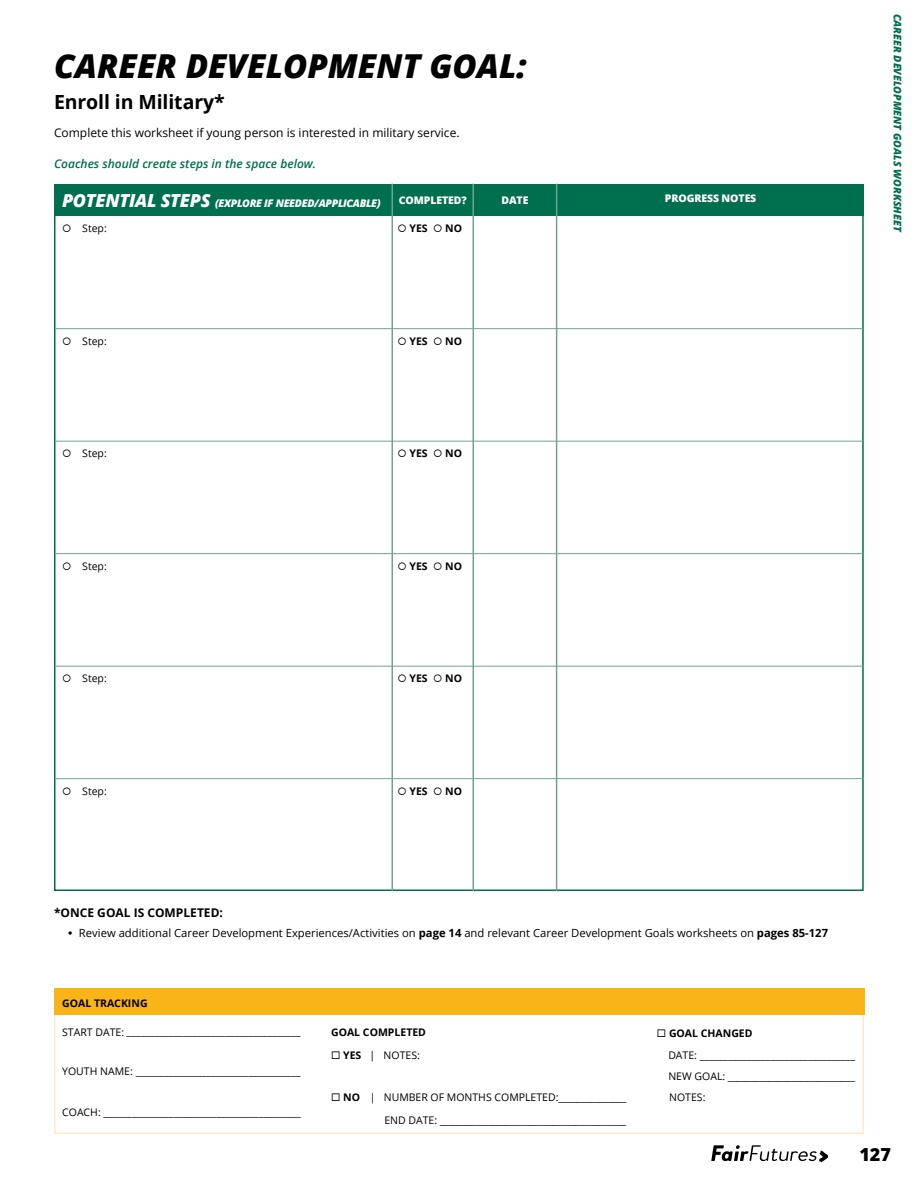
<style>
.page{position:relative;width:918px;height:1188px;background:#fff}
.page>*{position:absolute;margin:0;border:0;box-sizing:border-box;transform-origin:0 0}
.t1{font:italic 800 33px "Open Sans";color:#000}
.t2{font:700 19.5px "Open Sans";letter-spacing:-.005em;color:#000}
.t3{font:800 18px "Open Sans";color:#000}
.t4{font:12px "Open Sans";color:#000}
.t5{font:italic 600 12px "Open Sans";color:#006f4f}
.t6{font:700 12px "Open Sans";color:#000}
.t7{font:11.25px "Open Sans";color:#000}
.t8{font:10.5px "Open Sans";color:#000}
.Steps{font:700 10.5px "Open Sans";color:#000}
.Goal_Title{font:italic 800 10.5px "Open Sans";letter-spacing:-.03em;color:#fff}
.t9{font:italic 800 10.5px "Open Sans";color:#006f4f}
.Goal_Title-2{font:800 10.5px "Open Sans";letter-spacing:-.01em;color:#fff}
.s1{font-size:18px}
.s2{font-family:"Gotham";font-weight:700}
.s3{font-weight:700}
</style>
<div class="page">
<svg style="left:711px;top:1145px;width:117px;height:17px"></svg>
<div style="left:54px;top:184px;width:810px;height:31px;background:#006f4f"></div>
<hr style="left:392px;top:184px;width:1px;height:707px;background:#6da594">
<hr style="left:472px;top:184px;width:2px;height:707px;background:#6da594">
<hr style="left:556px;top:184px;width:1px;height:707px;background:#6da594">
<div style="left:54px;top:989px;width:810px;height:145px;border:2px solid #fdd68f"></div>
<div style="left:54px;top:989px;width:810px;height:26px;background:#f9b518"></div>
<hr style="left:55px;top:553px;width:808px;height:1px;background:#6da594">
<hr style="left:55px;top:441px;width:808px;height:1px;background:#6da594">
<hr style="left:55px;top:328px;width:808px;height:1px;background:#6da594">
<hr style="left:55px;top:778px;width:808px;height:1px;background:#6da594">
<hr style="left:55px;top:666px;width:808px;height:1px;background:#6da594">
<p class="t1" style="left:54px;top:41px;width:474px">CAREER DEVELOPMENT GOAL:</p>
<p class="t2" style="left:54px;top:89px;width:172px">Enroll in Military*</p>
<p class="t4" style="left:54px;top:125px;width:407px">Complete this worksheet if young person is interested in military service.</p>
<p class="t5" style="left:54px;top:156px;width:264px">Coaches should create steps in the space below.</p>
<p class="Goal_Title" style="left:62px;top:195px;width:320px"><span class="s1">POTENTIAL STEPS</span> (EXPLORE IF NEEDED/APPLICABLE)</p>
<p class="Goal_Title-2" style="left:399px;top:192px;width:69px">COMPLETED?</p>
<p class="Goal_Title-2" style="left:501px;top:192px;width:28px">DATE</p>
<p class="Goal_Title-2" style="left:665px;top:191px;width:93px">PROGRESS NOTES</p>
<p class="t8" style="left:62px;top:221px;width:46px">○ Step:</p>
<p class="Steps" style="left:397px;top:221px;width:66px">○ YES ○ NO</p>
<p class="t8" style="left:62px;top:334px;width:46px">○ Step:</p>
<p class="Steps" style="left:397px;top:334px;width:66px">○ YES ○ NO</p>
<p class="t8" style="left:62px;top:446px;width:46px">○ Step:</p>
<p class="Steps" style="left:397px;top:446px;width:66px">○ YES ○ NO</p>
<p class="t8" style="left:62px;top:559px;width:46px">○ Step:</p>
<p class="Steps" style="left:397px;top:559px;width:66px">○ YES ○ NO</p>
<p class="t8" style="left:62px;top:671px;width:46px">○ Step:</p>
<p class="Steps" style="left:397px;top:671px;width:66px">○ YES ○ NO</p>
<p class="t8" style="left:62px;top:784px;width:46px">○ Step:</p>
<p class="Steps" style="left:397px;top:784px;width:66px">○ YES ○ NO</p>
<p class="t9" style="left:906px;top:14px;width:220px;rotate:90deg">CAREER DEVELOPMENT GOALS WORKSHEET</p>
<p class="t6" style="left:54px;top:904px;width:170px">*ONCE GOAL IS COMPLETED:</p>
<p class="t7" style="left:68px;top:925px;width:762px"><span class="s2">•</span> Review additional Career Development Experiences/Activities on <span class="s3">page 14</span> and relevant Career Development Goals worksheets on <span class="s3">pages 85-127</span></p>
<p class="Steps" style="left:62px;top:995px;width:87px">GOAL TRACKING</p>
<p class="t8" style="left:62px;top:1024px;width:240px">START DATE: _____________________________________</p>
<p class="t8" style="left:62px;top:1064px;width:240px">YOUTH NAME: ___________________________________</p>
<p class="t8" style="left:62px;top:1105px;width:240px">COACH: __________________________________________</p>
<p class="Steps" style="left:331px;top:1025px;width:96px">GOAL COMPLETED</p>
<p class="Steps" style="left:657px;top:1026px;width:97px">◻ GOAL CHANGED</p>
<p class="t8" style="left:331px;top:1048px;width:90px">◻ <span class="s3">YES</span> | NOTES:</p>
<p class="t8" style="left:668px;top:1048px;width:188px">DATE: _________________________________</p>
<p class="t8" style="left:331px;top:1090px;width:297px">◻ <span class="s3">NO</span> | NUMBER OF MONTHS COMPLETED:_______________</p>
<p class="t8" style="left:384px;top:1113px;width:243px">END DATE: _________________________________________</p>
<p class="t8" style="left:668px;top:1069px;width:188px">NEW GOAL: ____________________________</p>
<p class="t8" style="left:669px;top:1090px;width:38px">NOTES:</p>
<h3 class="t3" style="left:859px;top:1141px;width:33px">127</h3>
</div>
